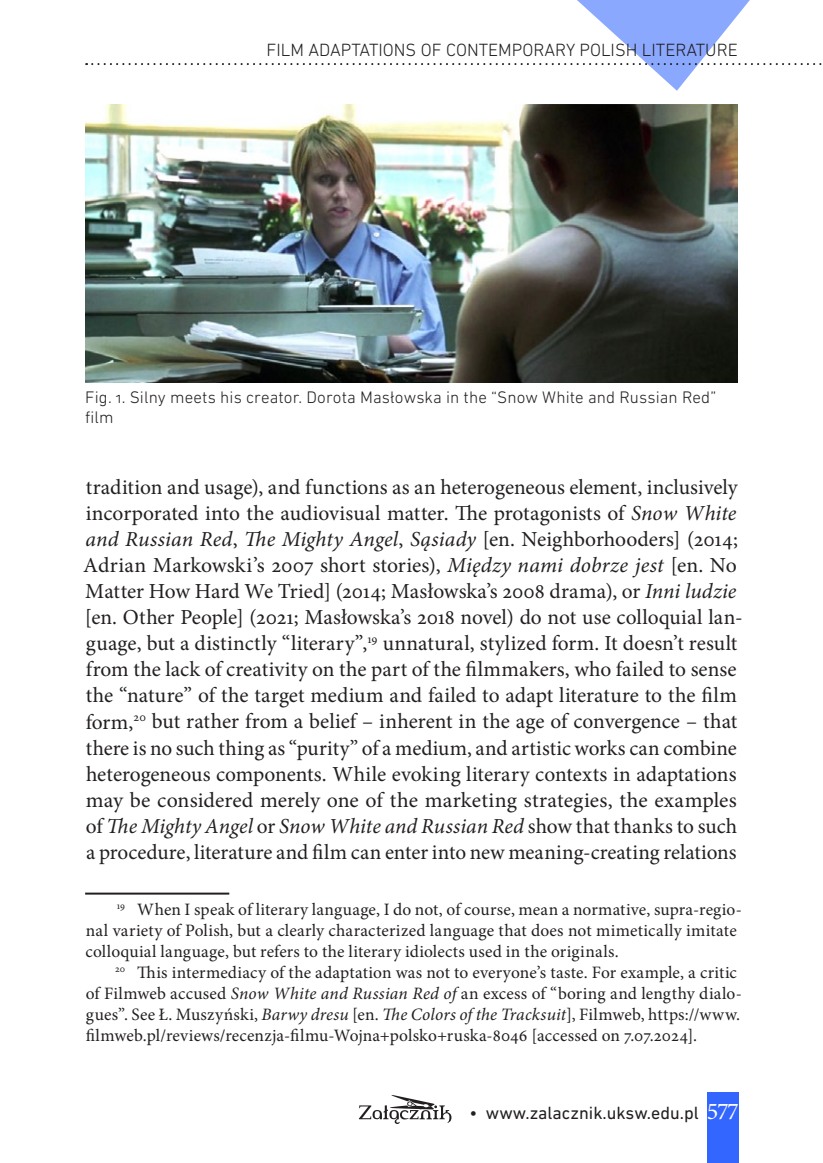
<style>
.page{position:relative;width:823px;height:1163px;background:#fff}
.page>*{position:absolute;margin:0;border:0;box-sizing:border-box;transform-origin:0 0}
.t1{font:24px "Minion Pro";color:#fff}
.t2{font:21.4px/26px "Minion Pro";color:#231f20}
.t3{font:300 18px "DIN Next LT Pro";color:#231f20}
.t4{font:18px "DIN Next LT Pro";color:#231f20}
.t5{font:17.4px/21px "Minion Pro";letter-spacing:.01em;color:#231f20}
.t6{font:300 17px/20px "DIN Next LT Pro";letter-spacing:.005em;color:#231f20}
.s1{font-style:italic}
</style>
<div class="page">
<div style="left:707px;top:1092px;width:31px;height:70px;background:#36f"></div>
<svg style="left:86px;top:0;width:736px;height:91px"></svg>
<svg style="left:358px;top:1095px;width:93px;height:28px"></svg>
<hr style="left:85px;top:892px;width:144px;height:2px;background:#231f20">
<img style="left:85px;top:104px;width:652px;height:278px">
<p class="t3" style="left:266px;top:39px;width:278px">Film Adaptations of Contemporar</p>
<p class="t3" style="left:565px;top:39px;width:173px">y Polish Literatur e</p>
<p class="t6" style="left:85px;top:387px;width:632px">Fig. 1. Silny meets his creator. Dorota Masłowska in the “Snow White and Russian Red” film</p>
<p class="t2" style="left:83px;top:474px;width:660px">tradition and usage), and functions as an heterogeneous element, inclusively incorporated into the audiovisual matter. The protagonists of <span class="s1">Snow White and Russian Red</span>, <span class="s1">The Mighty Angel</span>, <span class="s1">Sąsiady</span> [en. Neighborhooders] (2014; Adrian Markowski’s 2007 short stories), <span class="s1">Między nami dobrze jest</span> [en. No Matter How Hard We Tried] (2014; Masłowska’s 2008 drama), or <span class="s1">Inni ludzie </span>[en. Other People] (2021; Masłowska’s 2018 novel) do not use colloquial lan&shy;guage, but a distinctly “literary”,<sup>19</sup> unnatural, stylized form. It doesn’t result from the lack of creativity on the part of the filmmakers, who failed to sense the “nature” of the target medium and failed to adapt literature to the film form,<sup>20</sup> but rather from a belief – inherent in the age of convergence – that there is no such thing as “purity” of a medium, and artistic works can combine heterogeneous components. While evoking literary contexts in adaptations may be considered merely one of the marketing strategies, the examples of <span class="s1">The Mighty Angel</span> or <span class="s1">Snow White and Russian Red</span> show that thanks to such a procedure, literature and film can enter into new meaning-creating relations</p>
<p class="t5" style="left:85px;top:898px;width:657px;text-indent:31px"><sup>19</sup> When I speak of literary language, I do not, of course, mean a normative, supra-regio&shy;nal variety of Polish, but a clearly characterized language that does not mimetically imitate colloquial language, but refers to the literary idiolects used in the originals.</p>
<p class="t5" style="left:86px;top:961px;width:657px;text-indent:29px"><sup>20</sup> This intermediacy of the adaptation was not to everyone’s taste. For example, a critic of Filmweb accused <span class="s1">Snow White and Russian Red of</span> an excess of “boring and lengthy dialo&shy;gues”. See Ł. Muszyński, <span class="s1">Barwy dresu</span> [en. <span class="s1">The Colors of the Tracksuit</span>], Filmweb, https://www. filmweb.pl/reviews/recenzja-filmu-Wojna+polsko+ruska-8046 [accessed on 7.07.2024].</p>
<p class="t4" style="left:469px;top:1101px;width:231px">• www.zalacznik.uksw.edu.pl</p>
<p class="t1" style="left:706px;top:1094px;width:33px">577</p>
</div>
